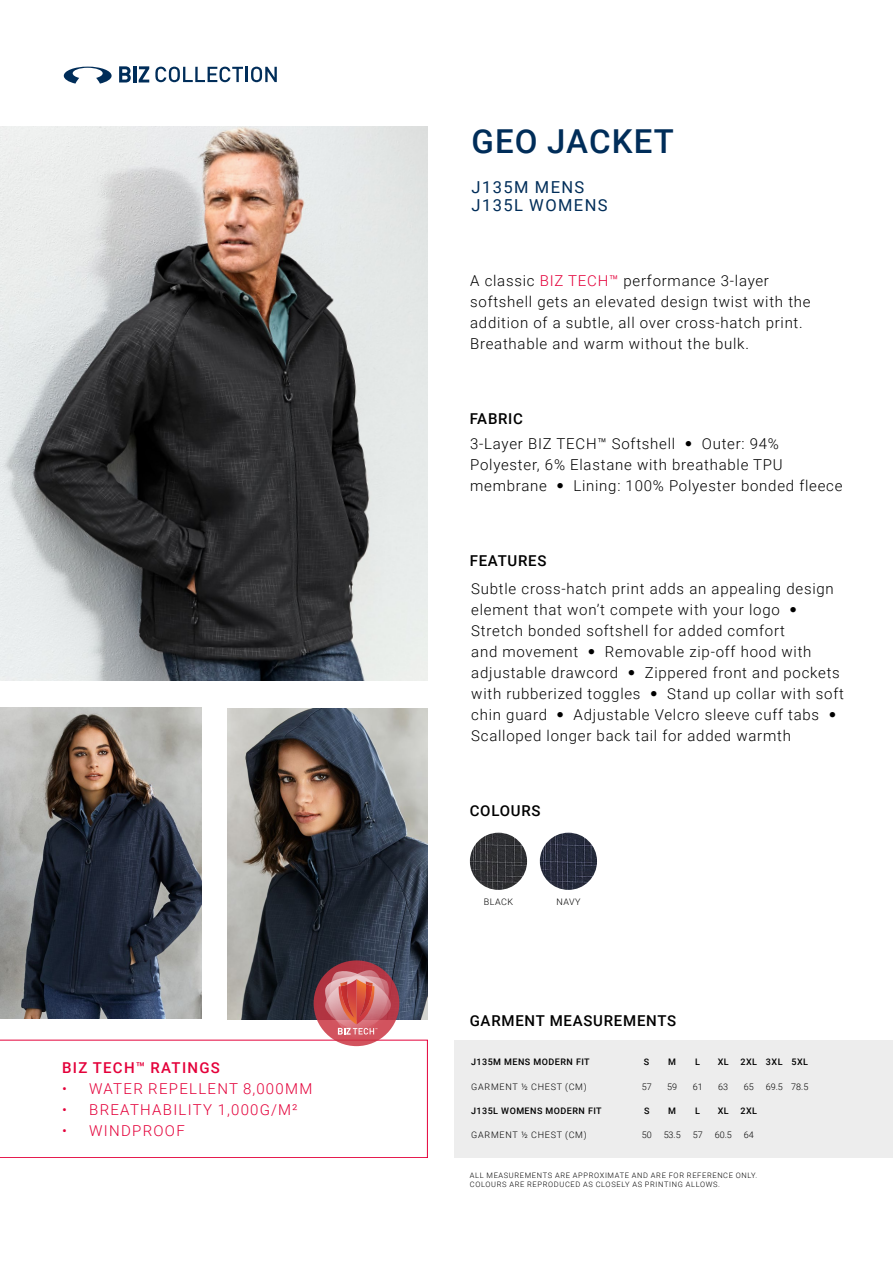
<style>
.page{position:relative;width:893px;height:1263px;background:#fff}
.page>*{position:absolute;margin:0;border:0;box-sizing:border-box;transform-origin:0 0}
.t1{font:500 33px "Roboto";letter-spacing:.035em;color:#002d59}
.t2{font:16.5px/18px "Roboto";letter-spacing:.085em;color:#002d59}
.t3{font:300 15px/21px "Roboto";letter-spacing:.05em;color:#000}
.t4{font:300 15px "Roboto";letter-spacing:.085em;color:#e4003a}
.t5{font:500 15px "Roboto";letter-spacing:.05em;color:#000}
.t6{font:500 15px "Roboto";letter-spacing:.085em;color:#e4003a}
.t7{font:300 9px "Roboto";letter-spacing:.07em;color:#000}
.t8{font:500 9px "Roboto";letter-spacing:.05em;color:#000}
.t9{font:300 7.5px/9px "Roboto";letter-spacing:.085em;color:#000}
.s1{color:#e4003a}
.s2{font-family:"Helvetica Neue LT Std";font-weight:100;font-stretch:condensed}
</style>
<div class="page">
<svg style="left:0;top:1040px;width:428px;height:118px"></svg>
<img style="left:0;top:126px;width:428px;height:554px">
<svg style="left:64px;top:67px;width:48px;height:17px"></svg>
<svg style="left:119px;top:66px;width:12px;height:16px"></svg>
<hr style="left:133px;top:66px;width:3px;height:16px;background:#002d59">
<svg style="left:139px;top:66px;width:10px;height:16px"></svg>
<svg style="left:155px;top:67px;width:122px;height:15px"></svg>
<img style="left:0;top:707px;width:202px;height:311px">
<img style="left:227px;top:708px;width:200px;height:311px">
<svg style="left:314px;top:960px;width:85px;height:86px"></svg>
<svg style="left:325px;top:970px;width:66px;height:68px;background:#d16e71"></svg>
<img style="left:540px;top:833px;width:57px;height:57px;border-radius:29px">
<img style="left:470px;top:833px;width:57px;height:57px;border-radius:29px">
<div style="left:454px;top:1039px;width:439px;height:118px;background:#ededed"></div>
<p class="t6" style="left:62px;top:1057px;width:159px">BIZ TECH™ RATINGS</p>
<p class="t4" style="left:62px;top:1078px;width:252px">• WATER REPELLENT 8,000MM</p>
<p class="t4" style="left:62px;top:1099px;width:237px">• BREATHABILITY 1,000G/M²</p>
<p class="t4" style="left:62px;top:1120px;width:124px">• WINDPROOF</p>
<h1 class="t1" style="left:471px;top:118px;width:204px">GEO JACKET</h1>
<p class="t2" style="left:472px;top:177px;width:138px">J135M MENS<br>J135L WOMENS</p>
<p class="t3" style="left:470px;top:270px;width:342px">A classic <span class="s1">BIZ TECH™</span> performance 3-layer softshell gets an elevated design twist with the addition of a subtle, all over cross-hatch print.<br>Breathable and warm without the bulk.</p>
<p class="t5" style="left:470px;top:408px;width:55px">FABRIC</p>
<p class="t3" style="left:470px;top:433px;width:374px">3-Layer BIZ TECH™ Softshell <span class="s2">•</span> Outer: 94%<br>Polyester, 6% Elastane with breathable TPU membrane <span class="s2">•</span> Lining: 100% Polyester bonded fleece</p>
<p class="t5" style="left:470px;top:550px;width:78px">FEATURES</p>
<p class="t3" style="left:471px;top:578px;width:374px">Subtle cross-hatch print adds an appealing design element that won’t compete with your logo <span class="s2">• </span>Stretch bonded softshell for added comfort<br>and movement <span class="s2">•</span> Removable zip-off hood with adjustable drawcord <span class="s2">•</span> Zippered front and pockets with rubberized toggles <span class="s2">•</span> Stand up collar with soft chin guard <span class="s2">•</span> Adjustable Velcro sleeve cuff tabs <span class="s2">• </span>Scalloped longer back tail for added warmth</p>
<p class="t5" style="left:470px;top:800px;width:72px">COLOURS</p>
<p class="t7" style="left:484px;top:895px;width:31px">BLACK</p>
<p class="t7" style="left:556px;top:895px;width:25px">NAVY</p>
<p class="t5" style="left:470px;top:1010px;width:208px">GARMENT MEASUREMENTS</p>
<p class="t8" style="left:471px;top:1056px;width:120px">J135M MENS MODERN FIT</p>
<p class="t8" style="left:644px;top:1056px;width:7px">S</p>
<p class="t8" style="left:668px;top:1056px;width:9px">M</p>
<p class="t8" style="left:695px;top:1056px;width:6px">L</p>
<p class="t8" style="left:718px;top:1056px;width:13px">XL</p>
<p class="t8" style="left:740px;top:1056px;width:69px">2XL 3XL 5XL</p>
<p class="t7" style="left:471px;top:1080px;width:117px">GARMENT ½ CHEST (CM)</p>
<p class="t7" style="left:642px;top:1080px;width:11px">57</p>
<p class="t7" style="left:667px;top:1080px;width:11px">59</p>
<p class="t7" style="left:693px;top:1080px;width:11px">61</p>
<p class="t7" style="left:718px;top:1080px;width:11px">63</p>
<p class="t7" style="left:744px;top:1080px;width:11px">65</p>
<p class="t7" style="left:766px;top:1080px;width:44px">69.5 78.5</p>
<p class="t8" style="left:471px;top:1104px;width:132px">J135L WOMENS MODERN FIT</p>
<p class="t8" style="left:644px;top:1104px;width:7px">S</p>
<p class="t8" style="left:668px;top:1104px;width:9px">M</p>
<p class="t8" style="left:695px;top:1104px;width:6px">L</p>
<p class="t8" style="left:718px;top:1104px;width:13px">XL</p>
<p class="t8" style="left:740px;top:1104px;width:18px">2XL</p>
<p class="t7" style="left:471px;top:1128px;width:117px">GARMENT ½ CHEST (CM)</p>
<p class="t7" style="left:642px;top:1128px;width:11px">50</p>
<p class="t7" style="left:664px;top:1128px;width:19px">53.5</p>
<p class="t7" style="left:693px;top:1128px;width:11px">57</p>
<p class="t7" style="left:715px;top:1128px;width:19px">60.5</p>
<p class="t7" style="left:744px;top:1128px;width:11px">64</p>
<p class="t9" style="left:470px;top:1171px;width:289px">ALL MEASUREMENTS ARE APPROXIMATE AND ARE FOR REFERENCE ONLY.<br>COLOURS ARE REPRODUCED AS CLOSELY AS PRINTING ALLOWS.</p>
</div>
